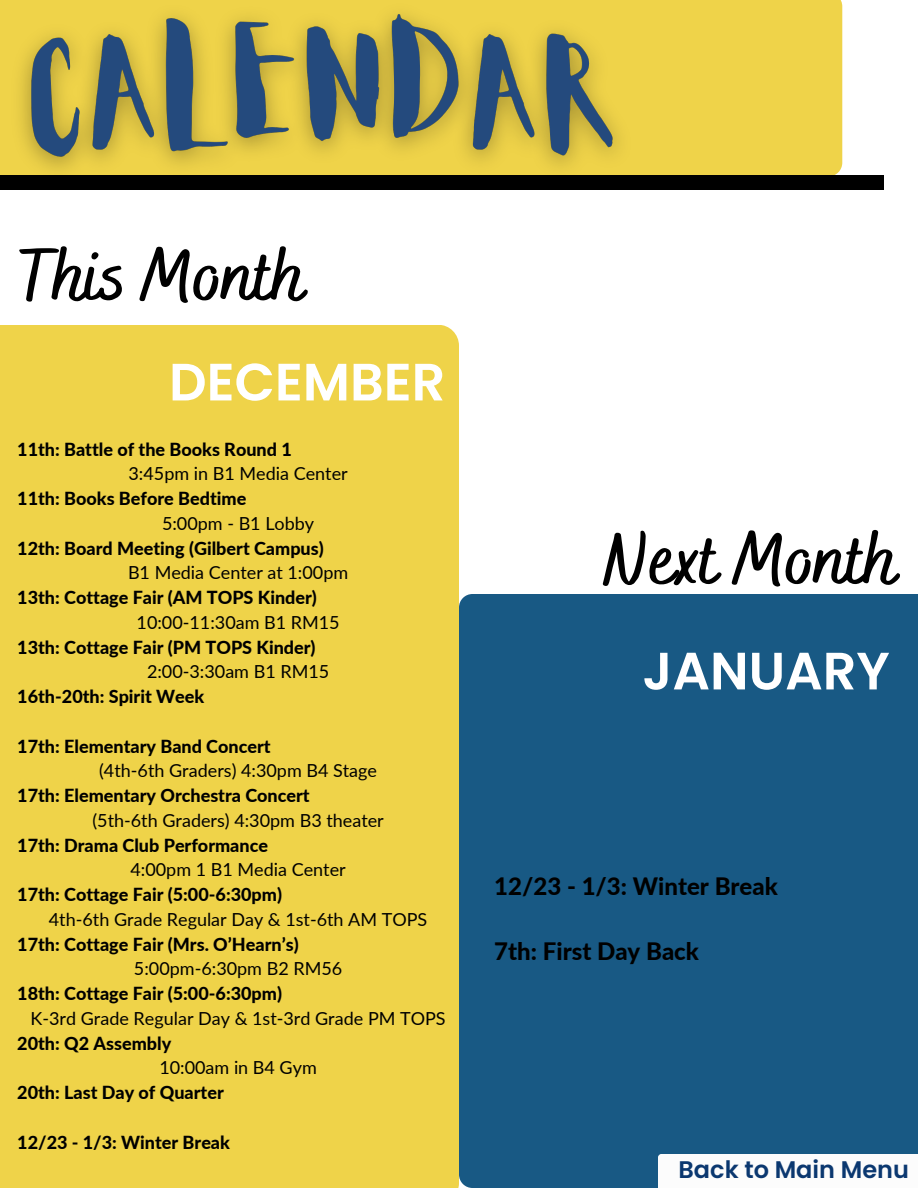
<style>
.page{position:relative;width:918px;height:1188px;background:#fff}
.page>*{position:absolute;margin:0;border:0;box-sizing:border-box;transform-origin:0 0}
.t1{font:700 75px "Bakerie Smooth";color:#000}
.t2{font:600 52.5px "Poppins";color:#fff}
.t3{font:800 24px "Lato";color:#000}
.t4{font:600 24px "Poppins";color:#0b3870}
.t5{font:800 18px "Lato";color:#000}
.t6{font:18px "Lato";color:#000}
</style>
<div class="page">
<div style="left:459px;top:594px;width:459px;height:594px;background:#185984"></div>
<div style="left:0;top:325px;width:459px;height:863px;background:#efd349"></div>
<div style="left:647px;top:0;width:195px;height:175px;background:#efd349"></div>
<div style="left:0;top:175px;width:883px;height:15px;background:#000"></div>
<div style="left:658px;top:1154px;width:260px;height:34px;background:#fcfcfc"></div>
<img style="left:0;top:0;width:647px;height:175px">
<p class="t1" style="left:19px;top:231px;width:287px">This Month</p>
<p class="t2" style="left:169px;top:345px;width:278px">DECEMBER</p>
<p class="t5" style="left:17px;top:438px;width:276px">11th: Battle of the Books Round 1</p>
<p class="t6" style="left:129px;top:463px;width:221px">3:45pm in B1 Media Center</p>
<p class="t5" style="left:17px;top:487px;width:231px">11th: Books Before Bedtime</p>
<p class="t6" style="left:162px;top:512px;width:154px">5:00pm - B1 Lobby</p>
<p class="t5" style="left:17px;top:537px;width:308px">12th: Board Meeting (Gilbert Campus)</p>
<p class="t6" style="left:128px;top:562px;width:222px">B1 Media Center at 1:00pm</p>
<p class="t5" style="left:17px;top:586px;width:301px">13th: Cottage Fair (AM TOPS Kinder)</p>
<p class="t6" style="left:137px;top:611px;width:205px">10:00-11:30am B1 RM15</p>
<p class="t5" style="left:17px;top:636px;width:300px">13th: Cottage Fair (PM TOPS Kinder)</p>
<p class="t6" style="left:147px;top:661px;width:184px">2:00-3:30am B1 RM15</p>
<p class="t5" style="left:17px;top:685px;width:189px">16th-20th: Spirit Week</p>
<p class="t5" style="left:17px;top:735px;width:255px">17th: Elementary Band Concert</p>
<p class="t6" style="left:99px;top:760px;width:279px">(4th-6th Graders) 4:30pm B4 Stage</p>
<p class="t5" style="left:17px;top:784px;width:294px">17th: Elementary Orchestra Concert</p>
<p class="t6" style="left:92px;top:809px;width:293px">(5th-6th Graders) 4:30pm B3 theater</p>
<p class="t5" style="left:17px;top:834px;width:252px">17th: Drama Club Performance</p>
<p class="t6" style="left:130px;top:859px;width:217px">4:00pm 1 B1 Media Center</p>
<p class="t5" style="left:17px;top:883px;width:266px">17th: Cottage Fair (5:00-6:30pm)</p>
<p class="t6" style="left:49px;top:908px;width:380px">4th-6th Grade Regular Day &amp; 1st-6th AM TOPS</p>
<p class="t5" style="left:17px;top:933px;width:283px">17th: Cottage Fair (Mrs. O’Hearn’s)</p>
<p class="t6" style="left:134px;top:958px;width:210px">5:00pm-6:30pm B2 RM56</p>
<p class="t5" style="left:17px;top:982px;width:266px">18th: Cottage Fair (5:00-6:30pm)</p>
<p class="t6" style="left:31px;top:1007px;width:417px">K-3rd Grade Regular Day &amp; 1st-3rd Grade PM TOPS</p>
<p class="t5" style="left:17px;top:1032px;width:155px">20th: Q2 Assembly</p>
<h5 class="t6" style="left:159px;top:1057px;width:159px">10:00am in B4 Gym</h5>
<h2 class="t5" style="left:17px;top:1081px;width:208px">20th: Last Day of Quarter</h2>
<h3 class="t5" style="left:17px;top:1131px;width:214px">12/23 - 1/3: Winter Break</h3>
<h2 class="t1" style="left:602px;top:515px;width:296px">Next Month</h2>
<h3 class="t2" style="left:643px;top:634px;width:249px">JANUARY</h3>
<h4 class="t3" style="left:494px;top:871px;width:285px">12/23 - 1/3: Winter Break</h4>
<h4 class="t3" style="left:494px;top:937px;width:206px">7th: First Day Back</h4>
<p class="t4" style="left:679px;top:1153px;width:232px">Back to Main Menu</p>
</div>
